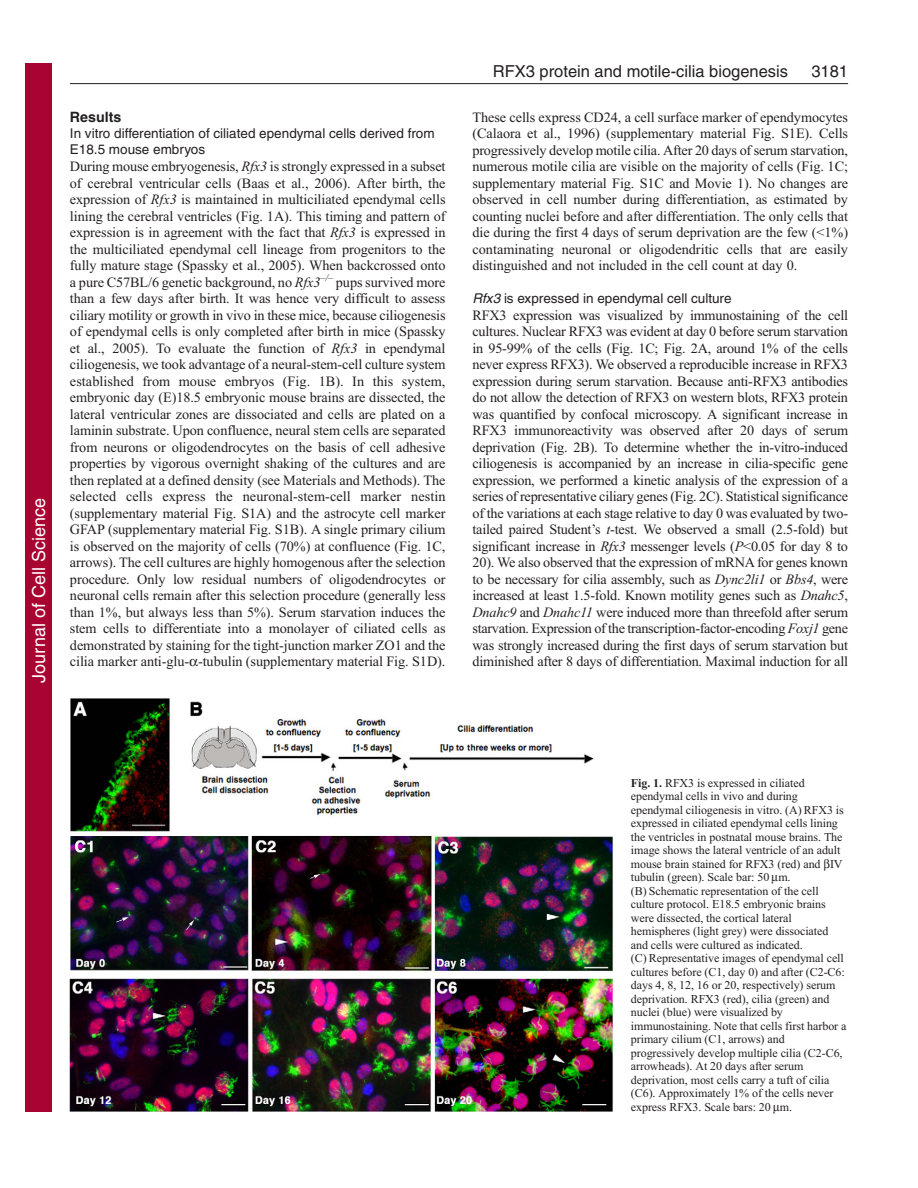
<style>
.page{position:relative;width:918px;height:1188px;background:#fff}
.page>*{position:absolute;margin:0;border:0;box-sizing:border-box;transform-origin:0 0}
.t1{font:18px "Helvetica";color:#fff}
.t2{font:16.5px "Helvetica";color:#231f20}
.t3{font:14.25px/16.5px "Times New Roman";letter-spacing:-.005em;color:#231f20;text-align:justify}
.t4{font:700 14.25px "Helvetica";color:#231f20}
.t5{font:13.5px/16.5px "Helvetica";color:#231f20}
.t6{font:12px/13.5px "Times New Roman";letter-spacing:-.005em;color:#231f20}
.s1{font-style:italic}
.s2{font-weight:700}
</style>
<div class="page">
<hr style="left:70px;top:83px;width:778px;height:1px;background:#231f20">
<img style="left:70px;top:698px;width:545px;height:414px">
<div style="left:26px;top:64px;width:26px;height:1048px;background:#a90332"></div>
<p class="t1" style="left:28px;top:683px;width:186px;rotate:-90deg">Journal of Cell Science</p>
<p class="t4" style="left:70px;top:111px;width:53px">Results</p>
<p class="t5" style="left:70px;top:126px;width:366px">In vitro differentiation of ciliated ependymal cells derived from<br>E18.5 mouse embryos</p>
<p class="t3" style="left:70px;top:159px;width:377px">During mouse embryogenesis, <span class="s1">Rfx3</span> is strongly expressed in a subset of cerebral ventricular cells (Baas et al., 2006). After birth, the expression of <span class="s1">Rfx3</span> is maintained in multiciliated ependymal cells lining the cerebral ventricles (Fig. 1A). This timing and pattern of expression is in agreement with the fact that <span class="s1">Rfx3</span> is expressed in the multiciliated ependymal cell lineage from progenitors to the fully mature stage (Spassky et al., 2005). When backcrossed onto a pure C57BL/6 genetic background, no <span class="s1">Rfx3</span><sup>–/–</sup> pups survived more than a few days after birth. It was hence very difficult to assess ciliary motility or growth in vivo in these mice, because ciliogenesis of ependymal cells is only completed after birth in mice (Spassky et al., 2005). To evaluate the function of <span class="s1">Rfx3</span> in ependymal ciliogenesis, we took advantage of a neural-stem-cell culture system established from mouse embryos (Fig. 1B). In this system, embryonic day (E)18.5 embryonic mouse brains are dissected, the lateral ventricular zones are dissociated and cells are plated on a laminin substrate. Upon confluence, neural stem cells are separated from neurons or oligodendrocytes on the basis of cell adhesive properties by vigorous overnight shaking of the cultures and are then replated at a defined density (see Materials and Methods). The selected cells express the neuronal-stem-cell marker nestin (supplementary material Fig. S1A) and the astrocyte cell marker GFAP (supplementary material Fig. S1B). A single primary cilium is observed on the majority of cells (70%) at confluence (Fig. 1C, arrows). The cell cultures are highly homogenous after the selection procedure. Only low residual numbers of oligodendrocytes or neuronal cells remain after this selection procedure (generally less than 1%, but always less than 5%). Serum starvation induces the stem cells to differentiate into a monolayer of ciliated cells as demonstrated by staining for the tight-junction marker ZO1 and the cilia marker anti-glu- -tubulin (supplementary material Fig. S1D).</p>
<p class="t2" style="left:493px;top:65px;width:297px">RFX3 protein and motile-cilia biogenesis</p>
<p class="t2" style="left:811px;top:65px;width:38px">3181</p>
<p class="t3" style="left:472px;top:110px;width:377px">These cells express CD24, a cell surface marker of ependymocytes (Calaora et al., 1996) (supplementary material Fig. S1E). Cells progressively develop motile cilia. After 20 days of serum starvation, numerous motile cilia are visible on the majority of cells (Fig. 1C; supplementary material Fig. S1C and Movie 1). No changes are observed in cell number during differentiation, as estimated by counting nuclei before and after differentiation. The only cells that die during the first 4 days of serum deprivation are the few (&lt;1%) contaminating neuronal or oligodendritic cells that are easily distinguished and not included in the cell count at day 0.</p>
<p class="t5" style="left:472px;top:291px;width:261px"><span class="s1">Rfx3</span>is expressed in ependymal cell culture</p>
<p class="t3" style="left:472px;top:308px;width:377px">RFX3 expression was visualized by immunostaining of the cell cultures. Nuclear RFX3 was evident at day 0 before serum starvation in 95-99% of the cells (Fig. 1C; Fig. 2A, around 1% of the cells never express RFX3). We observed a reproducible increase in RFX3 expression during serum starvation. Because anti-RFX3 antibodies do not allow the detection of RFX3 on western blots, RFX3 protein was quantified by confocal microscopy. A significant increase in RFX3 immunoreactivity was observed after 20 days of serum deprivation (Fig. 2B). To determine whether the in-vitro-induced ciliogenesis is accompanied by an increase in cilia-specific gene expression, we performed a kinetic analysis of the expression of a series of representative ciliary genes (Fig. 2C). Statistical significance of the variations at each stage relative to day 0 was evaluated by two&shy;tailed paired Student’s <span class="s1">t</span>-test. We observed a small (2.5-fold) but significant increase in <span class="s1">Rfx3</span> messenger levels (<span class="s1">P</span>&lt;0.05 for day 8 to 20). We also observed that the expression of mRNA for genes known to be necessary for cilia assembly, such as <span class="s1">Dync2li1</span> or <span class="s1">Bbs4</span>, were increased at least 1.5-fold. Known motility genes such as <span class="s1">Dnahc5</span>, <span class="s1">Dnahc9</span> and <span class="s1">Dnahc11</span> were induced more than threefold after serum starvation. Expression of the transcription-factor-encoding <span class="s1">Foxj1</span> gene was strongly increased during the first days of serum starvation but diminished after 8 days of differentiation. Maximal induction for all</p>
<p class="t6" style="left:631px;top:777px;width:217px"><span class="s2">Fig. 1.</span> RFX3 is expressed in ciliated ependymal cells in vivo and during ependymal ciliogenesis in vitro. (A) RFX3 is expressed in ciliated ependymal cells lining the ventricles in postnatal mouse brains. The image shows the lateral ventricle of an adult mouse brain stained for RFX3 (red) and IV tubulin (green). Scale bar: 50 m.<br>(B) Schematic representation of the cell culture protocol. E18.5 embryonic brains were dissected, the cortical lateral hemispheres (light grey) were dissociated and cells were cultured as indicated.<br>(C) Representative images of ependymal cell cultures before (C1, day 0) and after (C2-C6: days 4, 8, 12, 16 or 20, respectively) serum deprivation. RFX3 (red), cilia (green) and nuclei (blue) were visualized by immunostaining. Note that cells first harbor a primary cilium (C1, arrows) and progressively develop multiple cilia (C2-C6, arrowheads). At 20 days after serum deprivation, most cells carry a tuft of cilia (C6). Approximately 1% of the cells never express RFX3. Scale bars: 20 m.</p>
</div>
